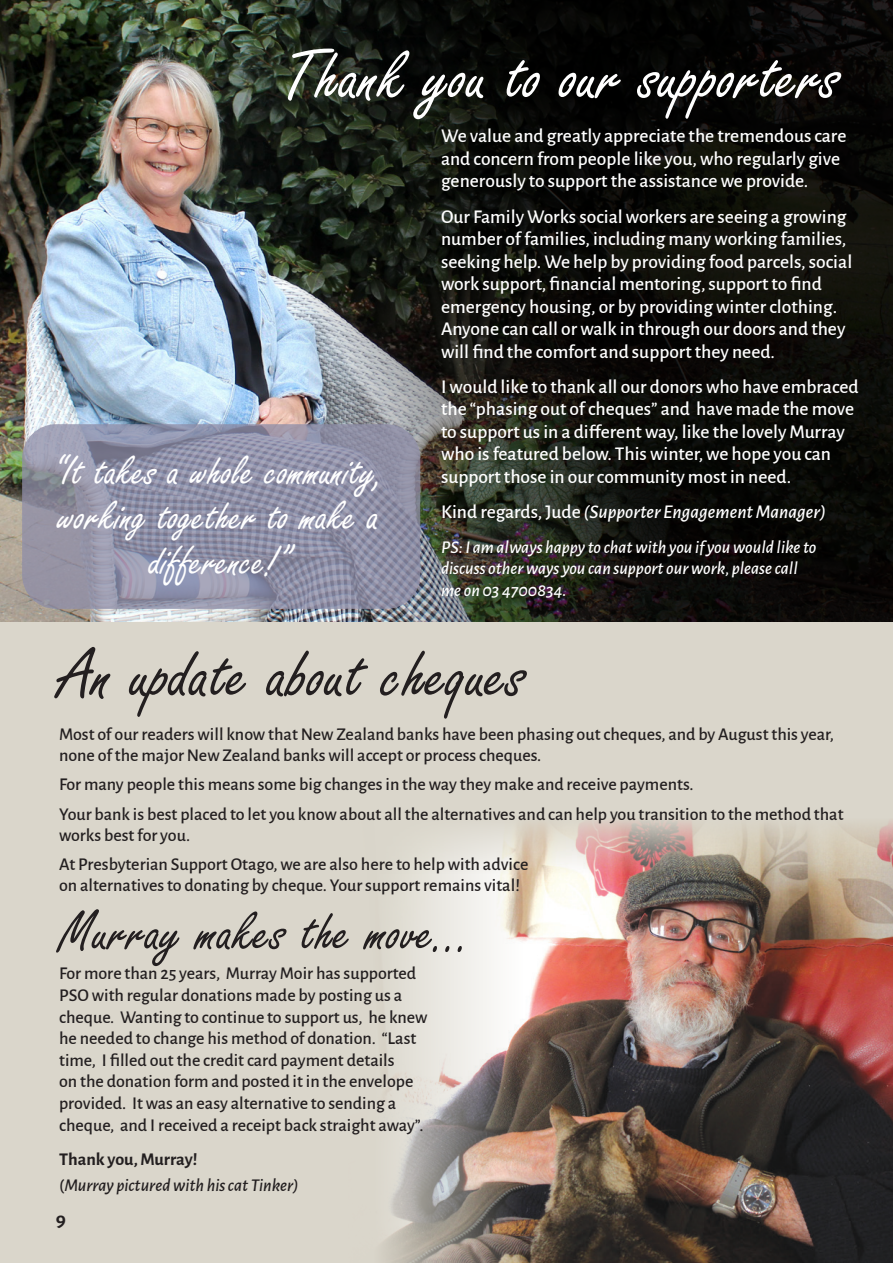
<style>
.page{position:relative;width:893px;height:1263px;background:#fff}
.page>*{position:absolute;margin:0;border:0;box-sizing:border-box;transform-origin:0 0}
.t1{font:75.45px "Freestyle Script";color:#fff}
.t2{font:75.45px "Freestyle Script";color:#231f20}
.t3{font:60px "Freestyle Script";color:#231f20}
.t4{font:45px/45px "Freestyle Script";color:#fff;text-align:center}
.t5{font:700 21px "Alegreya Sans";color:#231f20}
.t6{font:500 19.5px/22.5px "Alegreya Sans";color:#fff}
.t7{font:italic 500 19.5px "Alegreya Sans";color:#fff}
.t8{font:500 18px/21.6px "Alegreya Sans";color:#231f20}
.t9{font:italic 500 18px/21.6px "Alegreya Sans";color:#fff}
.t10{font:italic 500 18px "Alegreya Sans";color:#231f20}
.t11{font:700 18px "Alegreya Sans";letter-spacing:-.005em;color:#231f20}
.s1{font-style:normal}
</style>
<div class="page">
<div style="left:0;top:583px;width:893px;height:680px;background:#dad6cb"></div>
<img style="left:385px;top:874px;width:508px;height:389px">
<svg style="left:415px;top:821px;width:478px;height:53px"></svg>
<img style="left:0;top:0;width:89px;height:622px">
<img style="left:89px;top:0;width:804px;height:622px">
<svg style="left:22px;top:424px;width:398px;height:185px;background:#9090a6"></svg>
<p class="t1" style="left:283px;top:35px;width:560px">Thank you to our supporters</p>
<p class="t4" style="left:53px;top:451px;width:334px">“It takes a whole community, working together to make a difference!”</p>
<p class="t6" style="left:441px;top:124px;width:407px">We value and greatly appreciate the tremendous care and concern from people like you, who regularly give generously to support the assistance we provide.</p>
<p class="t6" style="left:441px;top:204px;width:413px">Our Family Works social workers are seeing a growing number of families, including many working families, seeking help. We help by providing food parcels, social work support, financial mentoring, support to find emergency housing, or by providing winter clothing.<br>Anyone can call or walk in through our doors and they will find the comfort and support they need.</p>
<p class="t6" style="left:441px;top:374px;width:419px">I would like to thank all our donors who have embraced the “phasing out of cheques” and have made the move to support us in a different way, like the lovely Murray who is featured below. This winter, we hope you can support those in our community most in need.</p>
<p class="t7" style="left:441px;top:498px;width:386px"><span class="s1">Kind regards, Jude</span> (Supporter Engagement Manager)</p>
<p class="t9" style="left:441px;top:535px;width:377px">PS: I am always happy to chat with you if you would like to discuss other ways you can support our work, please call me on 03 4700834.</p>
<p class="t2" style="left:59px;top:633px;width:469px">An update about cheques</p>
<p class="t8" style="left:59px;top:722px;width:776px;line-height:21px">Most of our readers will know that New Zealand banks have been phasing out cheques, and by August this year, none of the major New Zealand banks will accept or process cheques.</p>
<p class="t8" style="left:59px;top:773px;width:636px">For many people this means some big changes in the way they make and receive payments.</p>
<p class="t8" style="left:59px;top:802px;width:786px;line-height:21px">Your bank is best placed to let you know about all the alternatives and can help you transition to the method that works best for you.</p>
<p class="t8" style="left:59px;top:853px;width:471px;line-height:21px">At Presbyterian Support Otago, we are also here to help with advice on alternatives to donating by cheque. Your support remains vital!</p>
<p class="t3" style="left:59px;top:899px;width:414px">Murray makes the move...</p>
<p class="t8" style="left:59px;top:962px;width:370px">For more than 25 years, Murray Moir has supported PSO with regular donations made by posting us a cheque. Wanting to continue to support us, he knew he needed to change his method of donation. “Last time, I filled out the credit card payment details<br>on the donation form and posted it in the envelope provided. It was an easy alternative to sending a cheque, and I received a receipt back straight away”.</p>
<p class="t11" style="left:59px;top:1146px;width:140px">Thank you, Murray!</p>
<p class="t10" style="left:59px;top:1172px;width:241px"><span class="s1">(</span>Murray pictured with his cat Tinker)</p>
<p class="t5" style="left:56px;top:1204px;width:12px">9</p>
</div>
